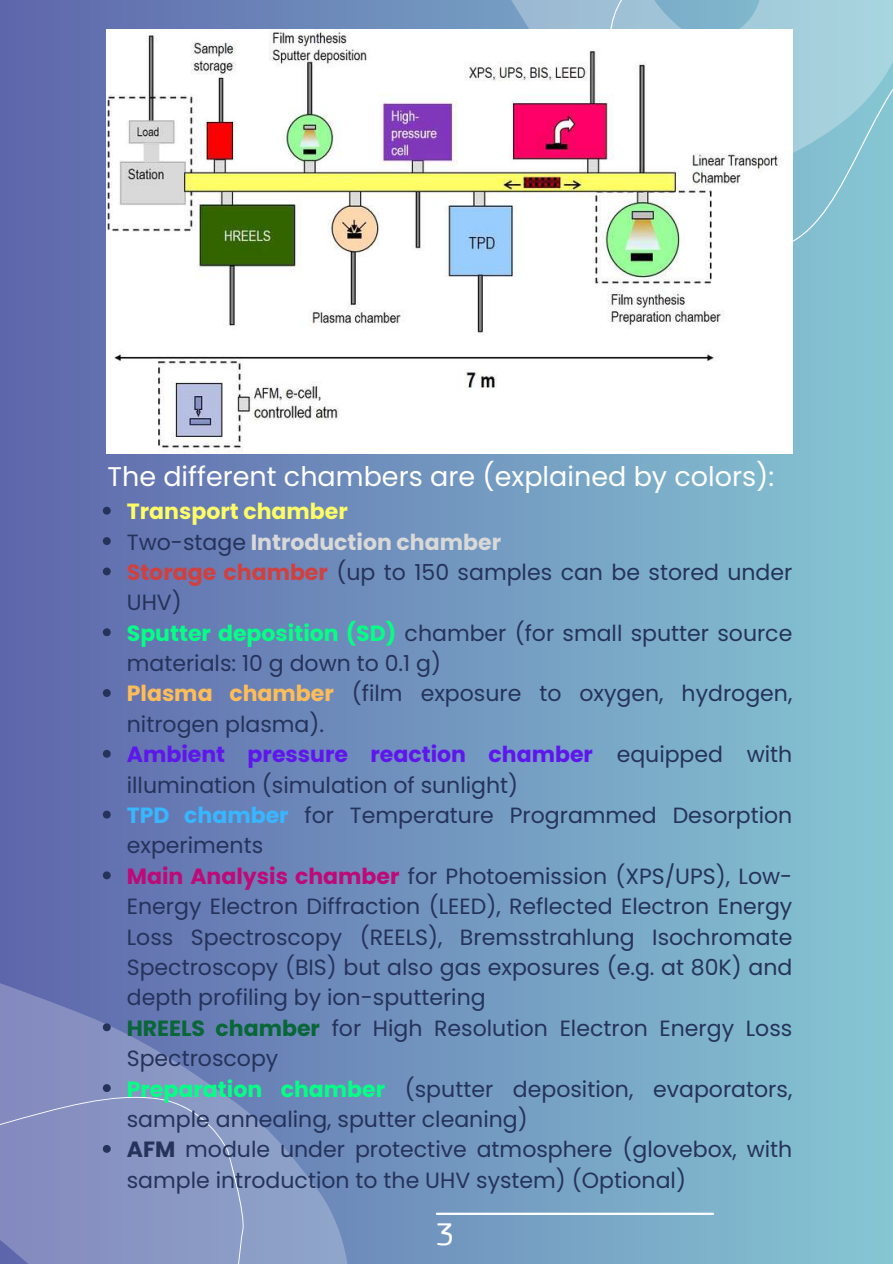
<style>
.page{position:relative;width:893px;height:1264px;background:#fff}
.page>*{position:absolute;margin:0;border:0;box-sizing:border-box;transform-origin:0 0}
.t1{font:33px "EC Square Sans Pro";color:#fdfdfd}
.t2{font:27px "Poppins";color:#fff}
.t3{font:22.05px/30.3px "Poppins";color:#25335b}
.s1{font-weight:700;color:#fdfd67}
.s2{font-weight:700;color:#d9d9d9}
.s3{font-weight:700;color:#cf4141}
.s4{font-weight:700;color:#05ff86}
.s5{font-weight:700;color:#ffbd59}
.s6{font-weight:700;color:#5e17eb}
.s7{font-weight:700;color:#38b6ff}
.s8{font-weight:700;color:#bd0a78}
.s9{font-weight:700;color:#086639}
.s10{font-weight:700}
</style>
<div class="page">
<div style="left:0;top:0;width:892px;height:1263px;background:linear-gradient(to right,#5f66ab,#86c6d3)"></div>
<svg style="left:462px;top:0;width:146px;height:30px;background:#90b1ce"></svg>
<svg style="left:608px;top:0;width:284px;height:251px;background:#95c8d6"></svg>
<svg style="left:0;top:854px;width:446px;height:409px;background:#6d85b8"></svg>
<svg style="left:0;top:1057px;width:263px;height:206px;background:#8693c1"></svg>
<svg style="left:103px;top:506px;width:8px;height:8px"></svg>
<svg style="left:103px;top:537px;width:8px;height:8px"></svg>
<svg style="left:103px;top:567px;width:8px;height:8px"></svg>
<svg style="left:103px;top:628px;width:8px;height:8px"></svg>
<svg style="left:103px;top:689px;width:8px;height:8px"></svg>
<svg style="left:103px;top:749px;width:8px;height:8px"></svg>
<svg style="left:103px;top:810px;width:8px;height:8px"></svg>
<svg style="left:103px;top:871px;width:8px;height:8px"></svg>
<svg style="left:103px;top:1023px;width:8px;height:8px"></svg>
<svg style="left:103px;top:1084px;width:8px;height:7px"></svg>
<svg style="left:103px;top:1144px;width:8px;height:8px"></svg>
<hr style="left:437px;top:1212px;width:276px;height:2px;background:#fff">
<img style="left:107px;top:30px;width:685px;height:423px">
<p class="t2" style="left:107px;top:458px;width:668px">The different chambers are (explained by colors):</p>
<p class="t3" style="left:127px;top:496px;width:667px"><span class="s1">Transport chamber<br></span>Two-stage <span class="s2">Introduction chamber<br></span><span class="s3">Storage chamber</span> (up to 150 samples can be stored under UHV)<br><span class="s4">Sputter deposition (SD)</span> chamber (for small sputter source materials: 10 g down to 0.1 g)<br><span class="s5">Plasma chamber</span> (film exposure to oxygen, hydrogen, nitrogen plasma).<br><span class="s6">Ambient pressure reaction chamber</span> equipped with illumination (simulation of sunlight)<br><span class="s7">TPD chamber</span> for Temperature Programmed Desorption experiments<br><span class="s8">Main Analysis chamber</span> for Photoemission (XPS/UPS), Low-Energy Electron Diffraction (LEED), Reflected Electron Energy Loss Spectroscopy (REELS), Bremsstrahlung Isochromate Spectroscopy (BIS) but also gas exposures (e.g. at 80K) and depth profiling by ion-sputtering<br><span class="s9">HREELS chamber</span> for High Resolution Electron Energy Loss Spectroscopy<br><span class="s4">Preparation chamber</span> (sputter deposition, evaporators, sample annealing, sputter cleaning)<br><span class="s10">AFM</span> module under protective atmosphere (glovebox, with sample introduction to the UHV system) (Optional)</p>
<h1 class="t1" style="left:436px;top:1215px;width:20px">3</h1>
</div>
